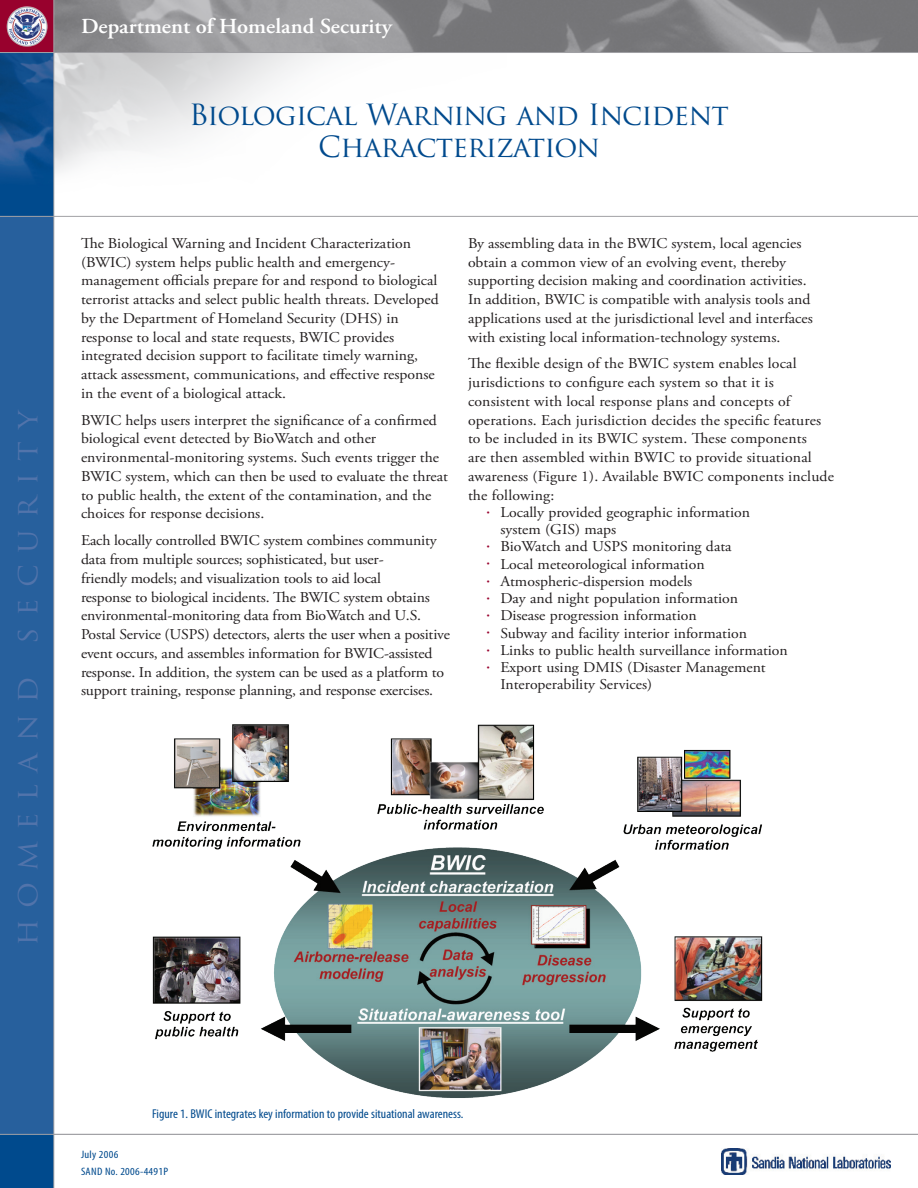
<style>
.page{position:relative;width:918px;height:1188px;background:#fff}
.page>*{position:absolute;margin:0;border:0;box-sizing:border-box;transform-origin:0 0}
.t1{font:28.5px/31.5px "Trajan Pro";letter-spacing:-.025em;color:#004a8d;text-align:center}
.t2{font:25.65px "Trajan Pro";letter-spacing:.4em;color:#5274ab;scale:1.11 1}
.Body_copy{font:600 21.3px "Adobe Garamond Pro";color:#fff;scale:1.05 1}
.Body_copy-2{font:15px/18.8px "Adobe Garamond Pro";color:#231f20;scale:1.05 1}
.Bullet_Items{font:15px/17.2px "Adobe Garamond Pro";color:#231f20;scale:1.05 1}
.Figure_Caption{font:condensed 12.9px "Myriad Pro";color:#004a8d;scale:1.05 1}
.SAND_Month_Year{font:condensed 10.8px "Myriad Pro";letter-spacing:.025em;color:#004a8d;scale:1.11 1}
.s1{font-size:7.5px;color:#98012d}
</style>
<div class="page">
<img style="left:54px;top:53px;width:453px;height:163px">
<img style="left:54px;top:0;width:864px;height:52px">
<div style="left:0;top:216px;width:54px;height:918px;background:#27609d"></div>
<svg style="left:0;top:53px;width:53px;height:163px;background:#104e8d"></svg>
<div style="left:0;top:1134px;width:54px;height:54px;background:#004a8d"></div>
<div style="left:0;top:0;width:54px;height:52px;background:#98012d"></div>
<hr style="left:0;top:216px;width:918px;height:1px;background:#a1a1a5">
<hr style="left:0;top:52px;width:918px;height:1px;background:#a1a1a5">
<hr style="left:0;top:1134px;width:918px;height:1px;background:#a1a1a5">
<hr style="left:53px;top:0;width:1px;height:1188px;background:#a1a1a5">
<img style="left:6px;top:6px;width:41px;height:41px">
<img style="left:152px;top:724px;width:611px;height:374px">
<img style="left:721px;top:1149px;width:169px;height:26px">
<p class="t2" style="left:12px;top:644px;width:213px;rotate:-90deg">SECURITY</p>
<p class="t2" style="left:12px;top:946px;width:245px;rotate:-90deg">HOMELAND</p>
<p class="Body_copy" style="left:81px;top:14px;width:298px">Department of Homeland Security</p>
<p class="t1" style="left:189px;top:99px;width:541px">Biological Warning and Incident<br>Characterization</p>
<p class="Body_copy-2" style="left:81px;top:234px;width:342px">The Biological Warning and Incident Characterization (BWIC) system helps public health and emergency&shy;management officials prepare for and respond to biological terrorist attacks and select public health threats. Developed by the Department of Homeland Security (DHS) in response to local and state requests, BWIC provides integrated decision support to facilitate timely warning, attack assessment, communications, and effective response in the event of a biological attack.</p>
<p class="Body_copy-2" style="left:81px;top:411px;width:351px">BWIC helps users interpret the significance of a confirmed biological event detected by BioWatch and other environmental-monitoring systems. Such events trigger the BWIC system, which can then be used to evaluate the threat to public health, the extent of the contamination, and the choices for response decisions.</p>
<p class="Body_copy-2" style="left:81px;top:532px;width:353px">Each locally controlled BWIC system combines community data from multiple sources; sophisticated, but user-<br>friendly models; and visualization tools to aid local<br>response to biological incidents. The BWIC system obtains environmental-monitoring data from BioWatch and U.S.<br>Postal Service (USPS) detectors, alerts the user when a positive event occurs, and assembles information for BWIC-assisted response. In addition, the system can be used as a platform to support training, response planning, and response exercises.</p>
<p class="Body_copy-2" style="left:468px;top:234px;width:330px">By assembling data in the BWIC system, local agencies obtain a common view of an evolving event, thereby supporting decision making and coordination activities.<br>In addition, BWIC is compatible with analysis tools and applications used at the jurisdictional level and interfaces with existing local information-technology systems.</p>
<p class="Body_copy-2" style="left:468px;top:355px;width:350px">The flexible design of the BWIC system enables local jurisdictions to configure each system so that it is consistent with local response plans and concepts of operations. Each jurisdiction decides the specific features to be included in its BWIC system. These components<br>are then assembled within BWIC to provide situational awareness (Figure 1). Available BWIC components include the following:</p>
<p class="Bullet_Items" style="left:500px;top:504px;width:239px;text-indent:-14px"><span class="s1">•</span> Locally provided geographic information system (GIS) maps</p>
<p class="Bullet_Items" style="left:487px;top:539px;width:235px"><span class="s1">•</span> BioWatch and USPS monitoring data</p>
<p class="Bullet_Items" style="left:487px;top:556px;width:209px"><span class="s1">•</span> Local meteorological information</p>
<p class="Bullet_Items" style="left:487px;top:573px;width:197px"><span class="s1">•</span> Atmospheric-dispersion models</p>
<p class="Bullet_Items" style="left:487px;top:590px;width:241px"><span class="s1">•</span> Day and night population information</p>
<p class="Bullet_Items" style="left:487px;top:608px;width:201px"><span class="s1">•</span> Disease progression information</p>
<p class="Bullet_Items" style="left:487px;top:625px;width:249px"><span class="s1">•</span> Subway and facility interior information</p>
<p class="Bullet_Items" style="left:487px;top:642px;width:288px"><span class="s1">•</span> Links to public health surveillance information</p>
<p class="Bullet_Items" style="left:500px;top:659px;width:254px;text-indent:-14px"><span class="s1">•</span> Export using DMIS (Disaster Management<br>Interoperability Services)</p>
<p class="SAND_Month_Year" style="left:81px;top:1148px;width:35px">July 2006</p>
<p class="Figure_Caption" style="left:152px;top:1105px;width:298px">Figure 1. BWIC integrates key information to provide situational awareness.</p>
<p class="SAND_Month_Year" style="left:81px;top:1164px;width:80px">SAND No. 2006-4491P</p>
</div>
